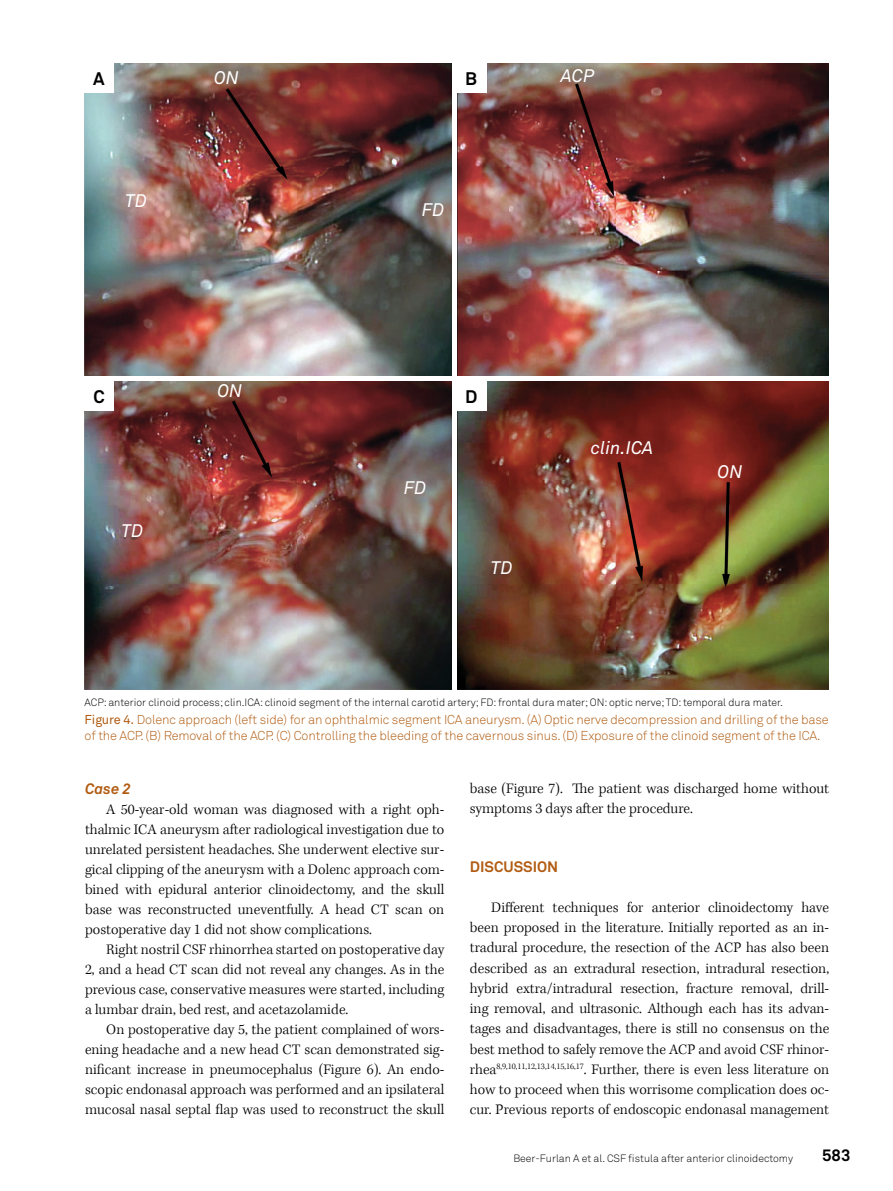
<style>
.page{position:relative;width:893px;height:1191px;background:#fff}
.page>*{position:absolute;margin:0;border:0;box-sizing:border-box;transform-origin:0 0}
.t1{font:italic 18px "Akkurat Pro";color:#fff}
.t2{font:700 18px "Akkurat Pro";color:#000}
.t3{font:700 16.5px "Akkurat Pro";color:#000}
.t4{font:300 15px/20.2px "Kepler Std";color:#000;text-align:justify}
.t5{font:700 15px "Akkurat Pro";color:#b15c12}
.t6{font:italic 700 15px "Akkurat Pro";color:#b15c12}
.t7{font:12.75px/15.3px "Akkurat Light Pro";letter-spacing:-.01em;color:#b15c12}
.t8{font:10.5px "Akkurat Light Pro";color:#000}
.s1{font-family:"Akkurat Pro"}
</style>
<div class="page">
<img style="left:85px;top:63px;width:744px;height:626px">
<hr style="left:453px;top:63px;width:4px;height:627px;background:#fff">
<hr style="left:84px;top:377px;width:745px;height:4px;background:#fff">
<div style="left:84px;top:63px;width:30px;height:30px;background:#fff"></div>
<div style="left:457px;top:63px;width:30px;height:30px;background:#fff"></div>
<div style="left:84px;top:381px;width:30px;height:29px;background:#fff"></div>
<div style="left:457px;top:381px;width:29px;height:29px;background:#fff"></div>
<p class="t1" style="left:214px;top:67px;width:27px">ON</p>
<p class="t1" style="left:561px;top:65px;width:35px">ACP</p>
<p class="t2" style="left:93px;top:67px;width:13px">A</p>
<p class="t2" style="left:465px;top:67px;width:11px">B</p>
<p class="t1" style="left:125px;top:191px;width:23px">TD</p>
<p class="t1" style="left:422px;top:199px;width:24px">FD</p>
<p class="t1" style="left:218px;top:380px;width:27px">ON</p>
<p class="t2" style="left:93px;top:385px;width:13px">C</p>
<p class="t2" style="left:465px;top:385px;width:14px">D</p>
<p class="t1" style="left:122px;top:520px;width:23px">TD</p>
<p class="t1" style="left:404px;top:477px;width:24px">FD</p>
<p class="t1" style="left:491px;top:557px;width:23px">TD</p>
<p class="t1" style="left:591px;top:437px;width:64px">clin.ICA</p>
<p class="t1" style="left:718px;top:461px;width:27px">ON</p>
<p class="t8" style="left:85px;top:696px;width:700px">ACP: anterior clinoid process; clin.ICA: clinoid segment of the internal carotid artery; FD: frontal dura mater; ON: optic nerve; TD: temporal dura mater.</p>
<p class="t7" style="left:85px;top:712px;width:746px"><span class="s1">Figure 4.</span> Dolenc approach (left side) for an ophthalmic segment ICA aneurysm. (A) Optic nerve decompression and drilling of the base of the ACP. (B) Removal of the ACP. (C) Controlling the bleeding of the cavernous sinus. (D) Exposure of the clinoid segment of the ICA.</p>
<p class="t6" style="left:85px;top:779px;width:47px">Case 2</p>
<p class="t4" style="left:85px;top:800px;width:361px;text-indent:21px">A 50-year-old woman was diagnosed with a right oph&shy;thalmic ICA aneurysm after radiological investigation due to unrelated persistent headaches. She underwent elective sur&shy;gical clipping of the aneurysm with a Dolenc approach com&shy;bined with epidural anterior clinoidectomy, and the skull base was reconstructed uneventfully. A head CT scan on postoperative day 1 did not show complications.</p>
<p class="t4" style="left:85px;top:940px;width:361px;text-indent:21px">Right nostril CSF rhinorrhea started on postoperative day 2, and a head CT scan did not reveal any changes. As in the previous case, conservative measures were started, including a lumbar drain, bed rest, and acetazolamide.</p>
<p class="t4" style="left:85px;top:1020px;width:361px;text-indent:21px">On postoperative day 5, the patient complained of wors&shy;ening headache and a new head CT scan demonstrated sig&shy;nificant increase in pneumocephalus (Figure 6). An endo&shy;scopic endonasal approach was performed and an ipsilateral mucosal nasal septal flap was used to reconstruct the skull</p>
<p class="t4" style="left:470px;top:778px;width:361px">base (Figure 7). The patient was discharged home without symptoms 3 days after the procedure.</p>
<p class="t5" style="left:470px;top:857px;width:44px">DISCUSS</p>
<p class="t5" style="left:533px;top:857px;width:27px">ION</p>
<p class="t4" style="left:470px;top:897px;width:361px;text-indent:21px">Different techniques for anterior clinoidectomy have been proposed in the literature. Initially reported as an in&shy;tradural procedure, the resection of the ACP has also been described as an extradural resection, intradural resection, hybrid extra/intradural resection, fracture removal, drill&shy;ing removal, and ultrasonic. Although each has its advan&shy;tages and disadvantages, there is still no consensus on the best method to safely remove the ACP and avoid CSF rhinor&shy;rhea<sup>8,9,10,11,12,13,14,15,16,17</sup>. Further, there is even less literature on how to proceed when this worrisome complication does oc&shy;cur. Previous reports of endoscopic endonasal management</p>
<p class="t8" style="left:513px;top:1151px;width:281px">Beer-Furlan A et al. CSF fistula after anterior clinoidectomy</p>
<p class="t3" style="left:822px;top:1145px;width:30px">583</p>
</div>
